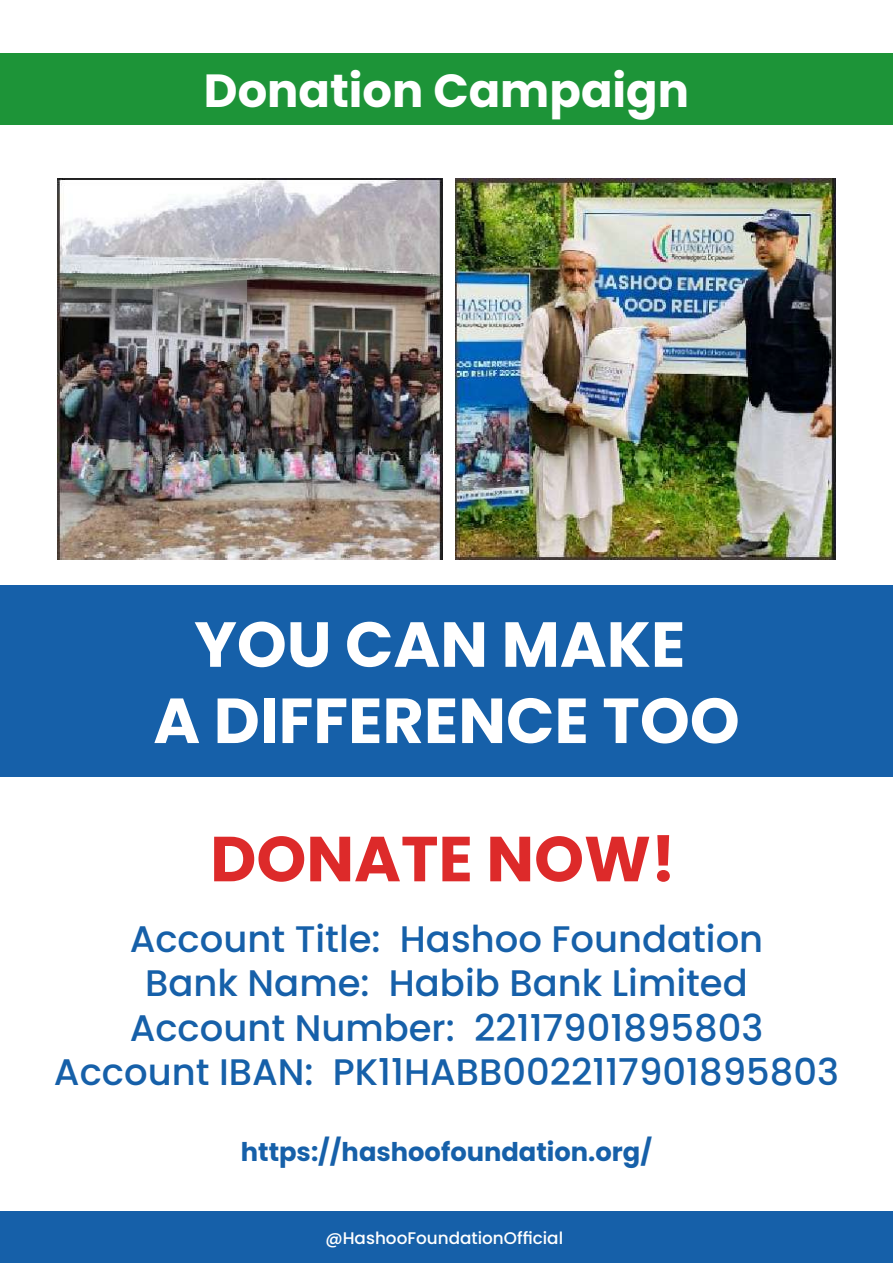
<style>
.page{position:relative;width:893px;height:1263px;background:#fff}
.page>*{position:absolute;margin:0;border:0;box-sizing:border-box;transform-origin:0 0}
.t1{font:700 63.6px/76.2px "Poppins";color:#fff;text-align:center}
.t2{font:700 63.6px "Poppins";color:#dd2a2a}
.t3{font:700 46.5px "Poppins";color:#fff}
.t4{font:500 36.9px/44.4px "Poppins";color:#1660a9;text-align:center}
.t5{font:700 25.8px "Poppins";color:#1660a9}
.t6{font:500 16.8px "Poppins";color:#fff}
</style>
<div class="page">
<div style="left:0;top:1212px;width:893px;height:51px;background:#1660a9"></div>
<div style="left:0;top:585px;width:893px;height:191px;background:#1660a9"></div>
<div style="left:0;top:53px;width:893px;height:72px;background:#1d9438"></div>
<img style="left:58px;top:179px;width:385px;height:381px">
<img style="left:456px;top:179px;width:379px;height:381px">
<p class="t3" style="left:204px;top:63px;width:487px">Donation Campaign</p>
<h1 class="t1" style="left:153px;top:607px;width:588px">YOU CAN MAKE<br>A DIFFERENCE TOO</h1>
<h1 class="t2" style="left:210px;top:822px;width:467px">DONATE NOW!</h1>
<p class="t4" style="left:54px;top:917px;width:786px">Account Title: Hashoo Foundation<br>Bank Name: Habib Bank Limited<br>Account Number: 22117901895803<br>Account IBAN: PK11HABB0022117901895803</p>
<p class="t5" style="left:241px;top:1137px;width:413px">https://hashoofoundation.org/</p>
<p class="t6" style="left:325px;top:1228px;width:239px">@HashooFoundationOfficial</p>
</div>
